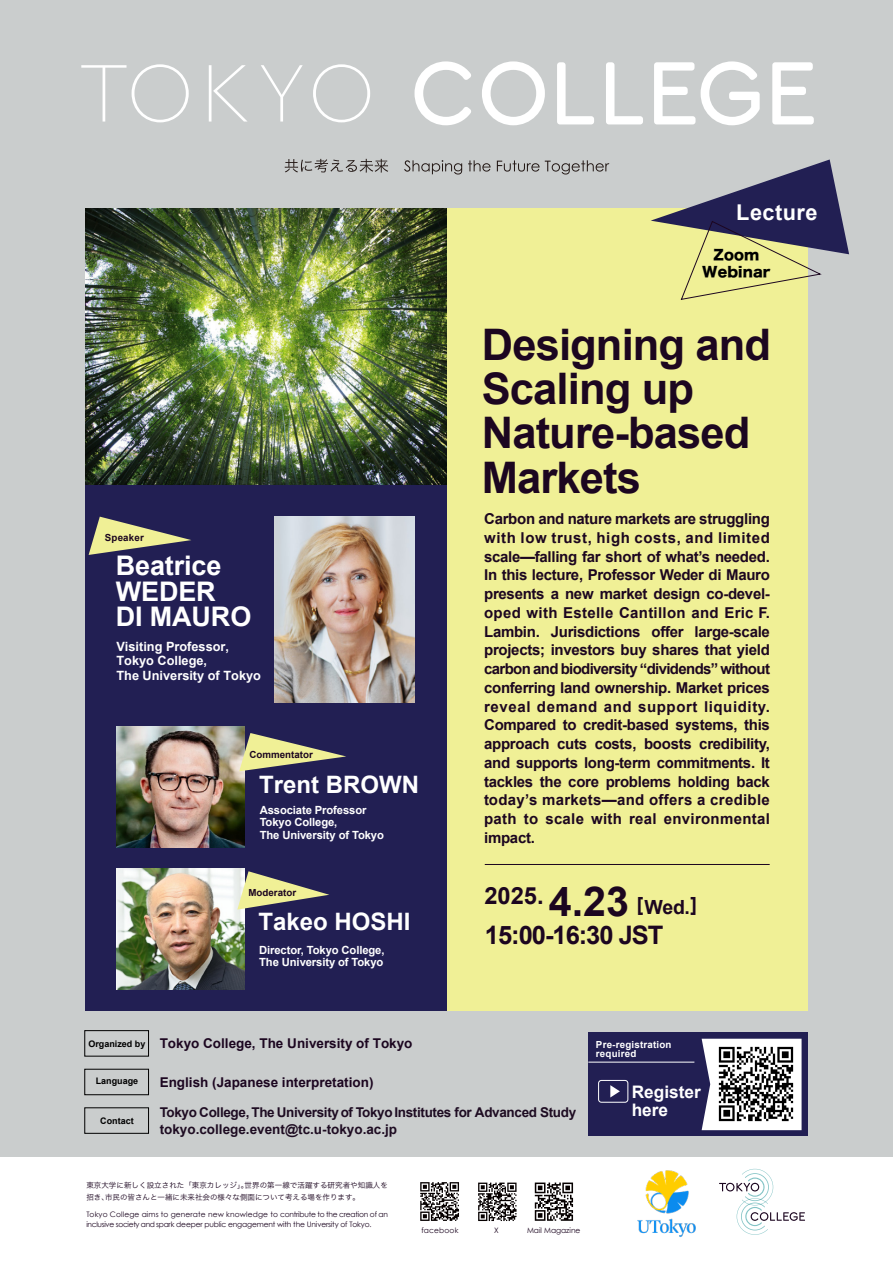
<style>
.page{position:relative;width:893px;height:1263px;background:#cacdcd}
.page>*{position:absolute;margin:0;border:0;box-sizing:border-box;transform-origin:0 0}
.t1{font:700 43.5px/44.2px "Arial";letter-spacing:-.02em;color:#1c0620}
.t2{font:700 27px/25.5px "Arial";letter-spacing:-.005em;color:#fff}
.t3{font:700 25.5px "Arial";letter-spacing:-.04em;color:#1c0620}
.t4{font:700 24px "Arial";color:#fff}
.t5{font:700 23.7px "Arial";color:#1c0620}
.t6{font:700 21.75px "Arial";letter-spacing:.02em;color:#fff}
.t7{font:700 19.5px "Arial";color:#1c0620}
.t8{font:700 17.25px/18.8px "Arial";color:#fff}
.t9{font:700 15px/18.8px "Arial";letter-spacing:.02em;color:#1c0620;text-align:justify}
.t10{font:13.88px/16.9px "Hira Kaku Std W8";letter-spacing:.01em;color:#000;text-align:center}
.t11{font:700 13.5px/16.9px "Arial";letter-spacing:-.025em;color:#1e0c22}
.t12{font:700 13.5px "Arial";color:#1c0620}
.t13{font:700 12.75px/14.6px "Arial";color:#fff}
.t14{font:700 11.25px/12.8px "Arial";letter-spacing:-.01em;color:#fff}
.t15{font:700 9.75px/9.4px "Arial";letter-spacing:.02em;color:#fff}
.t16{font:700 9.75px "Arial";color:#1c0620}
.t17{font:700 9.75px "Arial";letter-spacing:.02em;color:#1c0620}
.t18{font:700 9px "Arial";color:#000}
.t19{font:7.5px/9.4px "Century Gothic";letter-spacing:-.02em;color:#1c0620}
.t20{font:7.5px/12px "Hira Kaku Pro N W3";letter-spacing:.005em;color:#1c0620}
.t21{font:7.5px "Century Gothic";color:#1c0620}
.t22{font:7.5px "Century Gothic";letter-spacing:.02em;color:#1c0620}
.s1{font-size:41.25px}
.s2{font-size:9px;color:#000}
</style>
<div class="page">
<svg style="left:414px;top:61px;width:57px;height:64px"></svg>
<svg style="left:482px;top:61px;width:63px;height:64px"></svg>
<svg style="left:557px;top:62px;width:37px;height:62px"></svg>
<svg style="left:606px;top:62px;width:37px;height:62px"></svg>
<svg style="left:654px;top:62px;width:41px;height:62px"></svg>
<svg style="left:701px;top:61px;width:59px;height:64px"></svg>
<svg style="left:772px;top:62px;width:42px;height:62px"></svg>
<svg style="left:81px;top:64px;width:108px;height:58px"></svg>
<svg style="left:209px;top:65px;width:38px;height:57px"></svg>
<svg style="left:261px;top:65px;width:42px;height:57px"></svg>
<svg style="left:313px;top:64px;width:57px;height:58px"></svg>
<div style="left:0;top:1157px;width:893px;height:106px;background:#fff"></div>
<svg style="left:719px;top:1169px;width:86px;height:66px"></svg>
<svg style="left:420px;top:1182px;width:39px;height:39px"></svg>
<svg style="left:478px;top:1182px;width:39px;height:39px"></svg>
<div style="left:533px;top:1181px;width:42px;height:41px;background:linear-gradient(to bottom,#f4f4f4,#f7f7f7)"></div>
<svg style="left:535px;top:1182px;width:38px;height:39px"></svg>
<img style="left:637px;top:1170px;width:59px;height:67px">
<svg style="left:285px;top:159px;width:103px;height:14px"></svg>
<svg style="left:404px;top:160px;width:58px;height:14px"></svg>
<svg style="left:468px;top:160px;width:23px;height:12px"></svg>
<svg style="left:497px;top:160px;width:112px;height:14px"></svg>
<div style="left:85px;top:208px;width:723px;height:803px;background:#f0f096"></div>
<div style="left:85px;top:208px;width:361px;height:803px;background:#221f53"></div>
<img style="left:85px;top:208px;width:361px;height:277px">
<img style="left:117px;top:869px;width:127px;height:120px">
<hr style="left:485px;top:864px;width:285px;height:1px;background:#1c0620">
<img style="left:274px;top:517px;width:141px;height:185px">
<img style="left:117px;top:727px;width:127px;height:120px">
<svg style="left:651px;top:159px;width:198px;height:141px"></svg>
<svg style="left:237px;top:871px;width:92px;height:38px"></svg>
<svg style="left:239px;top:733px;width:107px;height:38px"></svg>
<svg style="left:89px;top:517px;width:102px;height:38px"></svg>
<div style="left:588px;top:1033px;width:220px;height:103px;background:#221f53"></div>
<hr style="left:588px;top:1062px;width:106px;height:1px;background:#fff">
<svg style="left:610px;top:1085px;width:10px;height:12px"></svg>
<div style="left:598px;top:1080px;width:30px;height:22px;border:1px solid #fff;border-radius:3px"></div>
<svg style="left:702px;top:1039px;width:100px;height:91px"></svg>
<img style="left:711px;top:1039px;width:90px;height:90px">
<div style="left:84px;top:1069px;width:65px;height:26px;border:1px solid #000"></div>
<div style="left:84px;top:1030px;width:65px;height:26px;border:1px solid #000"></div>
<h3 class="t6" style="left:736px;top:198px;width:83px">Lecture</h3>
<p class="t10" style="left:702px;top:247px;width:70px">Zoom<br>Webinar</p>
<p class="t17" style="left:105px;top:531px;width:41px">Speaker</p>
<h2 class="t2" style="left:116px;top:554px;width:137px">Beatrice<br>WEDER<br>DI MAURO</h2>
<p class="t13" style="left:116px;top:639px;width:146px">Visiting Professor,<br>Tokyo College,<br>The University of Tokyo</p>
<p class="t16" style="left:249px;top:748px;width:65px">Commentator</p>
<h3 class="t4" style="left:259px;top:769px;width:161px">Trent BROWN</h3>
<p class="t14" style="left:260px;top:804px;width:126px">Associate Professor<br>Tokyo College,<br>The University of Tokyo</p>
<p class="t16" style="left:248px;top:886px;width:49px">Moderator</p>
<h3 class="t4" style="left:259px;top:906px;width:154px">Takeo HOSHI</h3>
<p class="t14" style="left:259px;top:944px;width:127px">Director, Tokyo College,<br>The University of Tokyo</p>
<h1 class="t1" style="left:482px;top:324px;width:291px">Designing and<br>Scaling up<br>Nature-based<br>Markets</h1>
<p class="t9" style="left:484px;top:510px;width:287px">Carbon and nature markets are struggling with low trust, high costs, and limited scale—falling far short of what’s needed.<br>In this lecture, Professor Weder di Mauro presents a new market design co-devel&shy;oped with Estelle Cantillon and Eric F.<br>Lambin. Jurisdictions offer large-scale projects; investors buy shares that yield carbon and biodiversity “dividends” without conferring land ownership. Market prices reveal demand and support liquidity.<br>Compared to credit-based systems, this approach cuts costs, boosts credibility, and supports long-term commitments. It tackles the core problems holding back today’s markets—and offers a credible path to scale with real environmental impact.</p>
<h3 class="t7" style="left:549px;top:895px;width:150px"><span class="s1">4.23</span> [Wed.]</h3>
<h3 class="t3" style="left:485px;top:918px;width:180px">15:00-16:30 JST</h3>
<h3 class="t5" style="left:484px;top:879px;width:61px">2025.</h3>
<p class="t12" style="left:88px;top:1034px;width:326px"><span class="s2">Organized by</span> Tokyo College, The University of Tokyo</p>
<p class="t18" style="left:96px;top:1075px;width:44px">Language</p>
<p class="t12" style="left:160px;top:1073px;width:215px">English (Japanese interpretation)</p>
<p class="t18" style="left:100px;top:1114px;width:35px">Contact</p>
<p class="t11" style="left:160px;top:1104px;width:418px">Tokyo College, The Universityof TokyoInstitutes for Advanced Study tokyo.college.event@tc.u-tokyo.ac.jp</p>
<p class="t15" style="left:596px;top:1040px;width:77px">Pre-registration required</p>
<p class="t8" style="left:632px;top:1083px;width:71px">Register here</p>
<p class="t20" style="left:86px;top:1179px;width:303px">東京大学に新しく設立された「東京カレッジ」。世界の第一線で活躍する研究者や知識人を招き、市民の皆さんと一緒に未来社会の様々な側面について考える場を作ります。</p>
<p class="t19" style="left:86px;top:1209px;width:303px">Tokyo College aims to generate new knowledge to contribute to the creation of an inclusive society and spark deeper public engagement with the University of Tokyo.</p>
<p class="t22" style="left:421px;top:1225px;width:39px">facebook</p>
<p class="t19" style="left:494px;top:1225px;width:6px">X</p>
<p class="t21" style="left:527px;top:1225px;width:55px">Mail Magazine</p>
</div>
